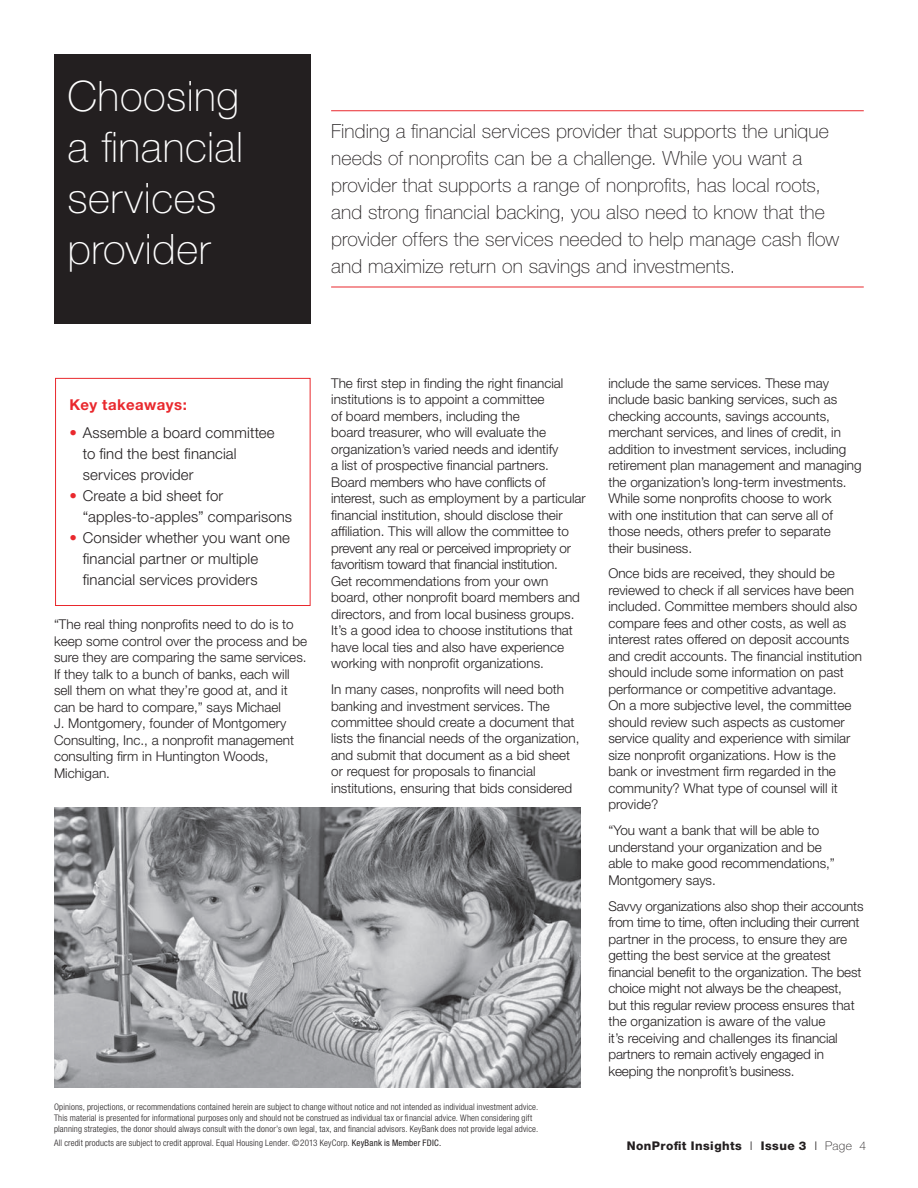
<style>
.page{position:relative;width:918px;height:1188px;background:#fff}
.page>*{position:absolute;margin:0;border:0;box-sizing:border-box;transform-origin:0 0}
.t1{font:100 42px/51px "Helvetica Neue LT Pro";letter-spacing:.015em;color:#fff}
.t2{font:100 19.5px/27px "Helvetica Neue LT Pro";letter-spacing:.005em;color:#231f20}
.t3{font:300 15px/21px "Helvetica Neue LT Pro";letter-spacing:.005em;color:#231f20}
.t4{font:700 15px "Helvetica Neue LT Pro";letter-spacing:.03em;color:#e9282d}
.t5{font:300 13.5px/16.5px "Helvetica Neue LT Pro";color:#231f20}
.t6{font:800 12px "Helvetica Neue LT Pro";letter-spacing:.04em;color:#231f20}
.t7{font:300 condensed 9px/10.8px "Helvetica Neue LT Pro";letter-spacing:.015em;color:#231f20}
.s1{color:#e9282d}
.s2{font-weight:400}
.s3{font-weight:300}
.s4{font-weight:100}
</style>
<div class="page">
<div style="left:54px;top:54px;width:256px;height:270px;background:#231f20"></div>
<div style="left:55px;top:378px;width:255px;height:228px;border:1px solid #e9282d"></div>
<hr style="left:331px;top:110px;width:533px;height:1px;background:#e9282d">
<hr style="left:331px;top:287px;width:533px;height:1px;background:#e9282d">
<img style="left:54px;top:808px;width:526px;height:280px">
<h1 class="t1" style="left:68px;top:70px;width:177px">Choosing a financial services provider</h1>
<p class="t2" style="left:331px;top:117px;width:510px">Finding a financial services provider that supports the unique needs of nonprofits can be a challenge. While you want a provider that supports a range of nonprofits, has local roots, and strong financial backing, you also need to know that the provider offers the services needed to help manage cash flow and maximize return on savings and investments.</p>
<p class="t4" style="left:69px;top:395px;width:119px">Key takeaways:</p>
<p class="t3" style="left:83px;top:422px;width:193px;text-indent:-14px"><span class="s1">•</span> Assemble a board committee to find the best financial services provider</p>
<p class="t3" style="left:83px;top:485px;width:211px;text-indent:-14px"><span class="s1">•</span> Create a bid sheet for “apples-to-apples” comparisons</p>
<p class="t3" style="left:83px;top:527px;width:209px;text-indent:-14px"><span class="s1">•</span> Consider whether you want one financial partner or multiple financial services providers</p>
<p class="t5" style="left:54px;top:616px;width:255px">“The real thing nonprofits need to do is to keep some control over the process and be sure they are comparing the same services.<br>If they talk to a bunch of banks, each will sell them on what they’re good at, and it can be hard to compare,” says Michael<br>J. Montgomery, founder of Montgomery Consulting, Inc., a nonprofit management consulting firm in Huntington Woods, Michigan.</p>
<p class="t5" style="left:331px;top:374px;width:256px">The first step in finding the right financial institutions is to appoint a committee<br>of board members, including the<br>board treasurer, who will evaluate the organization’s varied needs and identify<br>a list of prospective financial partners.<br>Board members who have conflicts of interest, such as employment by a particular financial institution, should disclose their affiliation. This will allow the committee to prevent any real or perceived impropriety or favoritism toward that financial institution.<br>Get recommendations from your own board, other nonprofit board members and directors, and from local business groups.<br>It’s a good idea to choose institutions that have local ties and also have experience working with nonprofit organizations.</p>
<p class="t5" style="left:331px;top:681px;width:250px">In many cases, nonprofits will need both banking and investment services. The committee should create a document that lists the financial needs of the organization, and submit that document as a bid sheet or request for proposals to financial institutions, ensuring that bids considered</p>
<p class="t5" style="left:608px;top:374px;width:255px">include the same services. These may include basic banking services, such as checking accounts, savings accounts, merchant services, and lines of credit, in addition to investment services, including retirement plan management and managing the organization’s long-term investments.<br>While some nonprofits choose to work<br>with one institution that can serve all of those needs, others prefer to separate<br>their business.</p>
<p class="t5" style="left:608px;top:565px;width:255px">Once bids are received, they should be reviewed to check if all services have been included. Committee members should also compare fees and other costs, as well as interest rates offered on deposit accounts and credit accounts. The financial institution should include some information on past performance or competitive advantage.<br>On a more subjective level, the committee should review such aspects as customer service quality and experience with similar size nonprofit organizations. How is the bank or investment firm regarded in the community? What type of counsel will it provide?</p>
<p class="t5" style="left:608px;top:822px;width:228px">“You want a bank that will be able to understand your organization and be able to make good recommendations,”<br>Montgomery says.</p>
<p class="t5" style="left:608px;top:897px;width:257px">Savvy organizations also shop their accounts from time to time, often including their current partner in the process, to ensure they are getting the best service at the greatest financial benefit to the organization. The best choice might not always be the cheapest, but this regular review process ensures that the organization is aware of the value<br>it’s receiving and challenges its financial partners to remain actively engaged in keeping the nonprofit’s business.</p>
<p class="t7" style="left:54px;top:1102px;width:486px">Opinions, projections, or recommendations contained herein are subject to change without notice and not intended as individual investment advice.<br>This material is presented for informational purposes only and should not be construed as individual tax or financial advice. When considering gift planning strategies, the donor should always consult with the donor’s own legal, tax, and financial advisors. KeyBank does not provide legal advice.</p>
<p class="t7" style="left:54px;top:1137px;width:389px">All credit products are subject to credit approval. Equal Housing Lender. ©2013 KeyCorp. <span class="s2">KeyBank is Member FDIC.</span></p>
<p class="t6" style="left:627px;top:1139px;width:241px">NonProfit Insights <span class="s3">l</span> Issue 3 <span class="s3">l</span> <span class="s4">Page 4</span></p>
</div>
